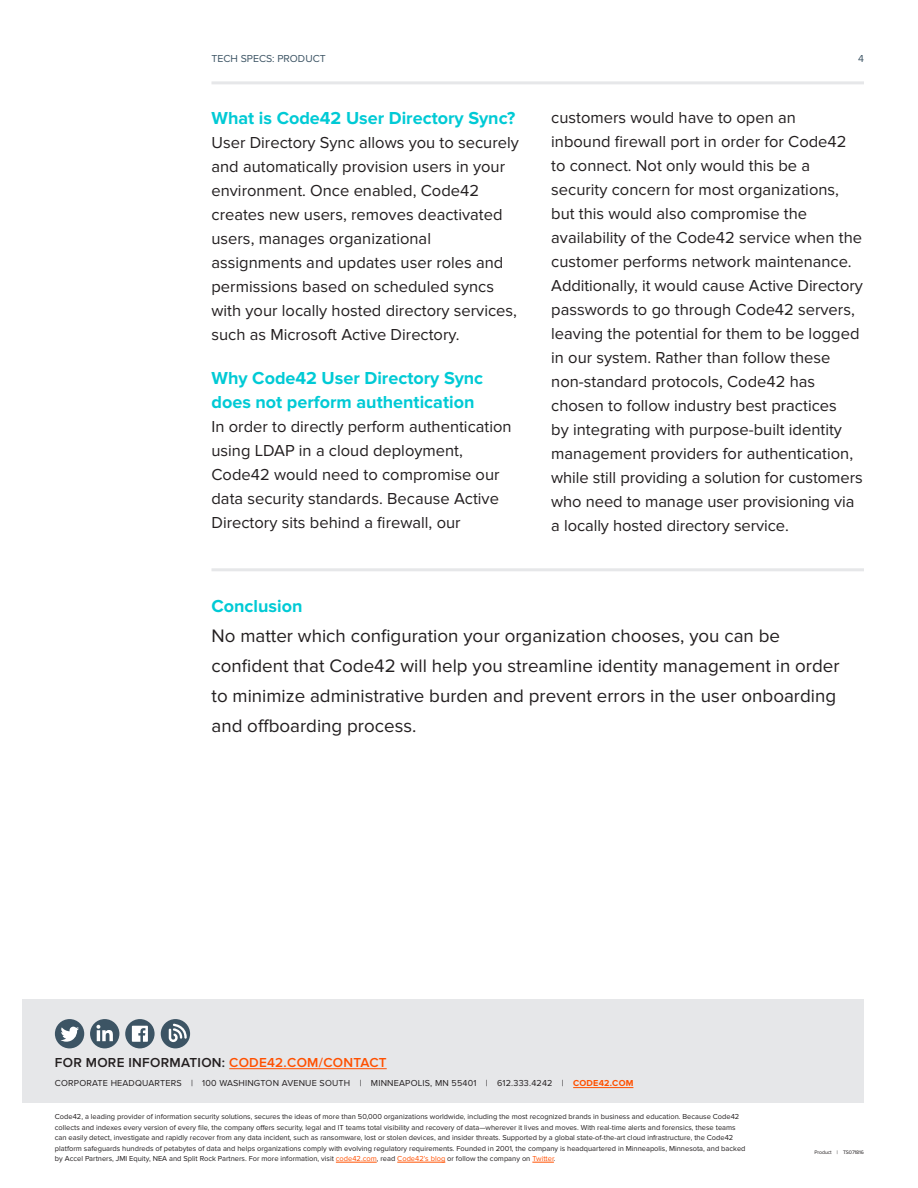
<style>
.page{position:relative;width:918px;height:1188px;background:#fff}
.page>*{position:absolute;margin:0;border:0;box-sizing:border-box;transform-origin:0 0}
.t1{font:18.75px/30px "Proxima Nova";color:#231f20}
.t2{font:700 18px/24px "Proxima Nova";color:#00cad5}
.t3{font:16.5px/24px "Proxima Nova";color:#231f20}
.t4{font:600 13.5px "Proxima Nova";letter-spacing:.02em;color:#231f20}
.t5{font:10.5px "Proxima Nova";color:#3c5464}
.t6{font:9px "Proxima Nova";letter-spacing:.02em;color:#231f20}
.t7{font:7.5px/10.5px "Proxima Nova";color:#231f20}
.t8{font:5.25px "Proxima Nova";letter-spacing:-.02em;color:#231f20}
.s1{color:#ff5000}
.s2{font-weight:700;color:#ff5000}
</style>
<div class="page">
<hr style="left:212px;top:81px;width:652px;height:3px;background:#e6e7e9">
<div style="left:22px;top:1000px;width:842px;height:103px;background:#e6e7e9"></div>
<div style="left:90px;top:1019px;width:29px;height:29px;background:#3c5464;border-radius:50%"></div>
<svg style="left:96px;top:1025px;width:17px;height:16px"></svg>
<svg style="left:125px;top:1019px;width:30px;height:29px"></svg>
<svg style="left:132px;top:1026px;width:16px;height:16px"></svg>
<hr style="left:229px;top:1068px;width:158px;height:1px;background:#ff5000">
<hr style="left:573px;top:1087px;width:60px;height:1px;background:#ff5000">
<div style="left:161px;top:1019px;width:29px;height:29px;background:#3c5464;border-radius:50%"></div>
<svg style="left:169px;top:1024px;width:18px;height:18px"></svg>
<div style="left:55px;top:1019px;width:29px;height:29px;background:#3c5464;border-radius:50%"></div>
<svg style="left:61px;top:1027px;width:18px;height:15px"></svg>
<hr style="left:336px;top:1162px;width:41px;height:1px;background:#ff5000">
<hr style="left:397px;top:1162px;width:48px;height:1px;background:#ff5000">
<svg style="left:532px;top:1162px;width:22px;height:1px"></svg>
<hr style="left:212px;top:568px;width:652px;height:3px;background:#e6e7e9">
<p class="t5" style="left:212px;top:53px;width:116px">TECH SPECS: PRODUCT</p>
<p class="t5" style="left:858px;top:53px;width:7px">4</p>
<p class="t2" style="left:212px;top:107px;width:305px">What is Code42 User Directory Sync?</p>
<p class="t3" style="left:212px;top:131px;width:309px">User Directory Sync allows you to securely and automatically provision users in your environment. Once enabled, Code42 creates new users, removes deactivated users, manages organizational assignments and updates user roles and permissions based on scheduled syncs with your locally hosted directory services, such as Microsoft Active Directory.</p>
<p class="t2" style="left:212px;top:367px;width:273px">Why Code42 User Directory Sync does not perform authentication</p>
<p class="t3" style="left:212px;top:415px;width:302px">In order to directly perform authentication using LDAP in a cloud deployment, Code42 would need to compromise our data security standards. Because Active Directory sits behind a firewall, our</p>
<p class="t3" style="left:551px;top:106px;width:313px">customers would have to open an<br>inbound firewall port in order for Code42 to connect. Not only would this be a security concern for most organizations, but this would also compromise the availability of the Code42 service when the customer performs network maintenance.<br>Additionally, it would cause Active Directory passwords to go through Code42 servers, leaving the potential for them to be logged in our system. Rather than follow these non-standard protocols, Code42 has chosen to follow industry best practices<br>by integrating with purpose-built identity management providers for authentication, while still providing a solution for customers who need to manage user provisioning via a locally hosted directory service.</p>
<p class="t2" style="left:212px;top:594px;width:92px">Conclusion</p>
<p class="t1" style="left:212px;top:621px;width:630px">No matter which configuration your organization chooses, you can be confident that Code42 will help you streamline identity management in order to minimize administrative burden and prevent errors in the user onboarding and offboarding process.</p>
<p class="t4" style="left:55px;top:1055px;width:333px">FOR MORE INFORMATION: <span class="s1">CODE42.COM/CONTACT</span></p>
<p class="t6" style="left:55px;top:1078px;width:580px">CORPORATE HEADQUARTERS | 100 WASHINGTON AVENUE SOUTH | MINNEAPOLIS, MN 55401 | 612.333.4242 | <span class="s2">CODE42.COM</span></p>
<p class="t7" style="left:55px;top:1112px;width:692px">Code42, a leading provider of information security solutions, secures the ideas of more than 50,000 organizations worldwide, including the most recognized brands in business and education. Because Code42 collects and indexes every version of every file, the company offers security, legal and IT teams total visibility and recovery of data—wherever it lives and moves. With real-time alerts and forensics, these teams can easily detect, investigate and rapidly recover from any data incident, such as ransomware, lost or stolen devices, and insider threats. Supported by a global state-of-the-art cloud infrastructure, the Code42 platform safeguards hundreds of petabytes of data and helps organizations comply with evolving regulatory requirements. Founded in 2001, the company is headquartered in Minneapolis, Minnesota, and backed by Accel Partners, JMI Equity, NEA and Split Rock Partners. For more information, visit <span class="s1">code42.com</span>, read <span class="s1">Code42’s blog</span> or follow the company on <span class="s1">Twitter</span>.</p>
<p class="t8" style="left:815px;top:1150px;width:51px">Product | TS071816</p>
</div>
